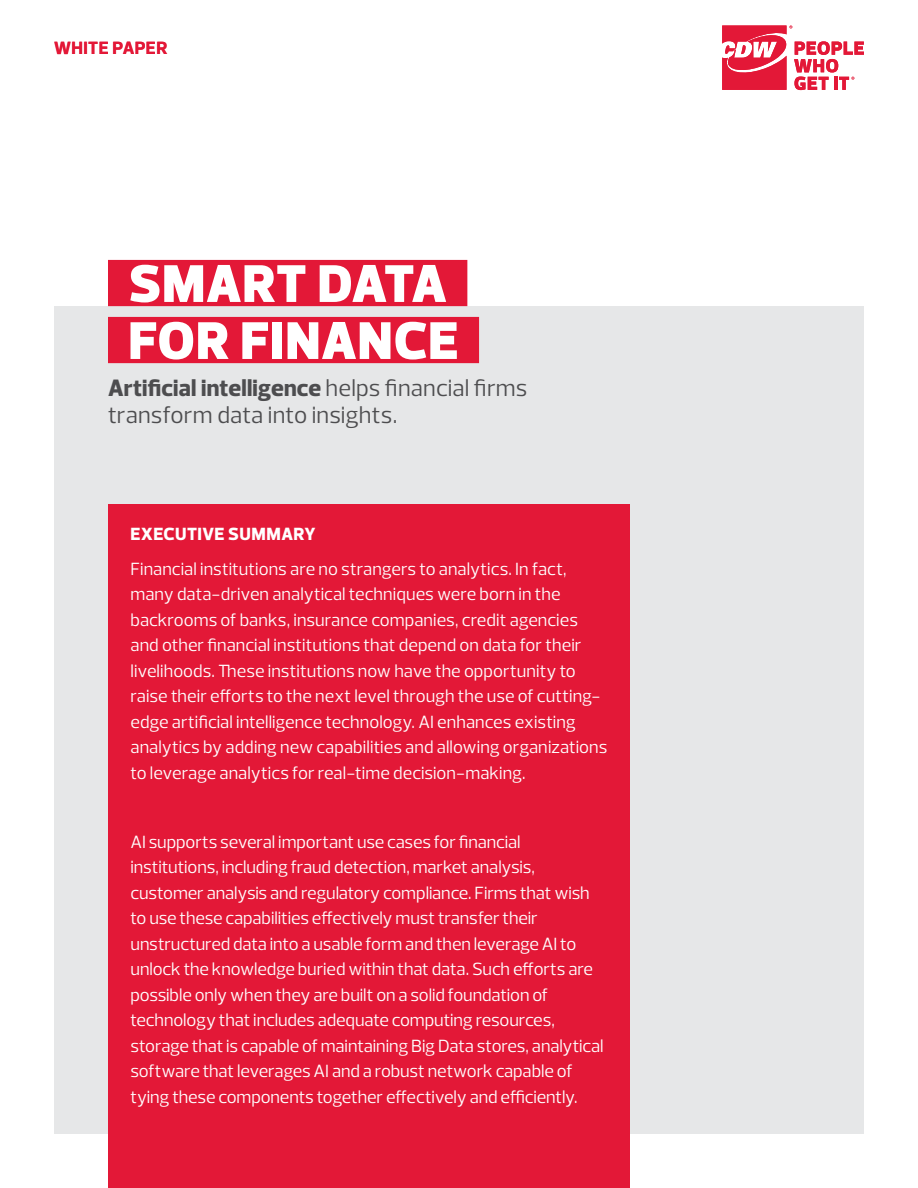
<style>
.page{position:relative;width:918px;height:1188px;background:#fff}
.page>*{position:absolute;margin:0;border:0;box-sizing:border-box;transform-origin:0 0}
.t1{font:900 54px/57px "Prelo";letter-spacing:.02em;color:#fff}
.t2{font:24px/27px "Prelo";letter-spacing:.005em;color:#4d4d4f}
.t3{font:18px/25.5px "Prelo";letter-spacing:-.005em;color:#fff}
.t4{font:800 18px "Prelo";letter-spacing:.025em;color:#fff}
.t5{font:700 18px "Prelo";letter-spacing:.02em;color:#e31837}
.s1{font-weight:800}
</style>
<div class="page">
<svg style="left:722px;top:25px;width:142px;height:65px"></svg>
<div style="left:54px;top:306px;width:810px;height:828px;background:#e6e7e8"></div>
<div style="left:108px;top:504px;width:522px;height:684px;background:#e31837"></div>
<div style="left:108px;top:260px;width:359px;height:46px;background:#e31837"></div>
<div style="left:108px;top:317px;width:371px;height:46px;background:#e31837"></div>
<p class="t5" style="left:54px;top:37px;width:115px">WHITE PAPER</p>
<h1 class="t1" style="left:128px;top:256px;width:332px">SMART DATA<br>FOR FINANCE</h1>
<h2 class="t2" style="left:108px;top:375px;width:421px"><span class="s1">Artificial intelligence</span> helps financial firms transform data into insights.</h2>
<p class="t4" style="left:131px;top:523px;width:186px">EXECUTIVE SUMMARY</p>
<p class="t3" style="left:130px;top:556px;width:478px">Financial institutions are no strangers to analytics. In fact, many data-driven analytical techniques were born in the backrooms of banks, insurance companies, credit agencies and other financial institutions that depend on data for their livelihoods. These institutions now have the opportunity to raise their efforts to the next level through the use of cutting&shy;edge artificial intelligence technology. AI enhances existing analytics by adding new capabilities and allowing organizations to leverage analytics for real-time decision-making.</p>
<p class="t3" style="left:130px;top:829px;width:475px">AI supports several important use cases for financial institutions, including fraud detection, market analysis, customer analysis and regulatory compliance. Firms that wish to use these capabilities effectively must transfer their unstructured data into a usable form and then leverage AI to unlock the knowledge buried within that data. Such efforts are possible only when they are built on a solid foundation of technology that includes adequate computing resources, storage that is capable of maintaining Big Data stores, analytical software that leverages AI and a robust network capable of tying these components together effectively and efficiently.</p>
</div>
